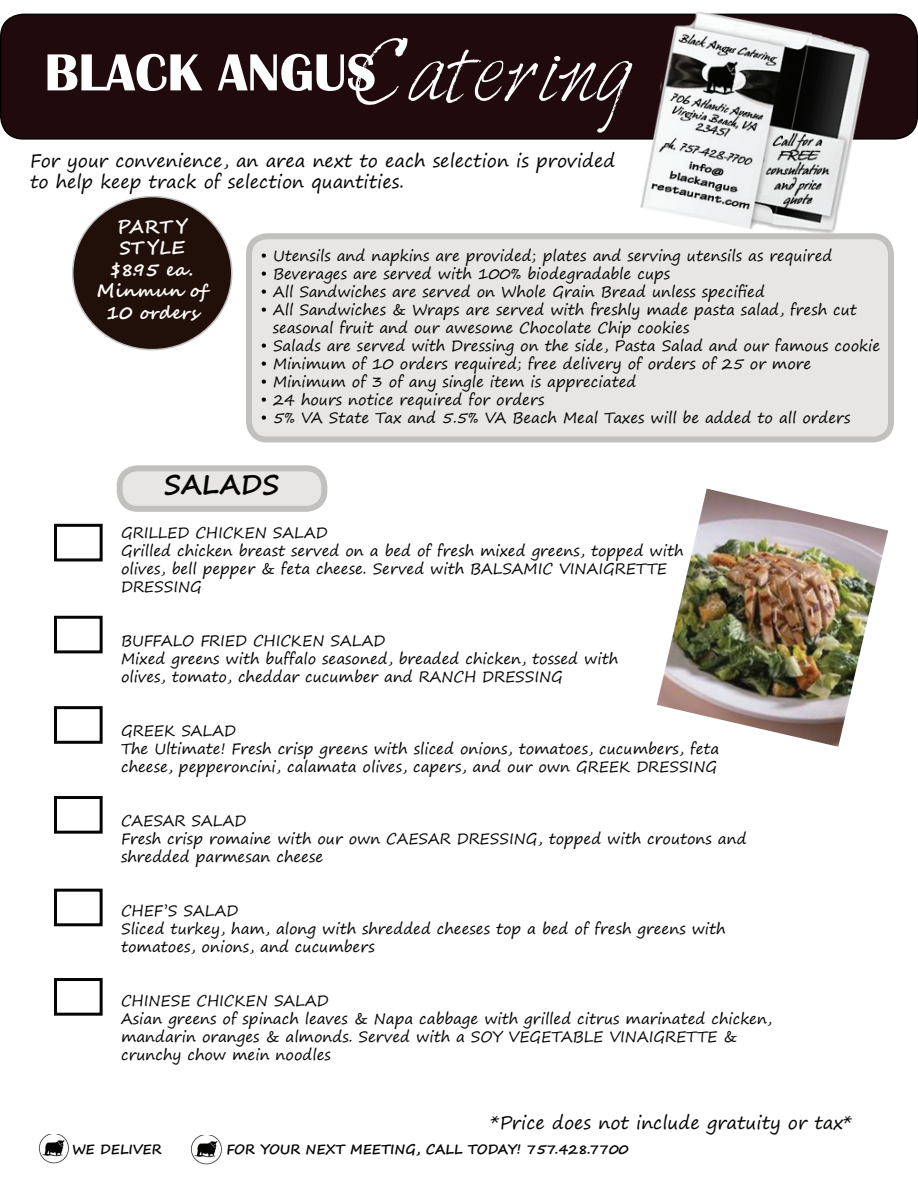
<style>
.page{position:relative;width:918px;height:1188px;background:#fff}
.page>*{position:absolute;margin:0;border:0;box-sizing:border-box;transform-origin:0 0}
.t1{font:72px "Harabara Hand";color:#fdfefe}
.t2{font:700 54px "Britannic";color:#fdfefe}
.t3{font:700 27px "Segoe Print";color:#040503}
.t4{font:18px/21.6px "Segoe Print";color:#040503}
.t5{font:700 18px/21.6px "Segoe Script";color:#fffefc;text-align:center}
.t6{font:15px/18px "Segoe Print";color:#040503}
.t7{font:700 13.5px "Segoe Print";color:#040503}
</style>
<div class="page">
<div style="left:1px;top:14px;width:916px;height:125px;background:#200a0e;border-radius:22px"></div>
<div style="left:0;top:14px;width:918px;height:126px;border:2px solid #040503;border-radius:22px"></div>
<img style="left:634px;top:11px;width:248px;height:222px">
<img style="left:39px;top:1134px;width:30px;height:30px">
<img style="left:191px;top:1135px;width:30px;height:30px">
<div style="left:249px;top:236px;width:642px;height:204px;background:#e7e6e5;border-radius:18px"></div>
<div style="left:246px;top:233px;width:648px;height:210px;border:6px solid #c1c0bf;border-radius:18px"></div>
<div style="left:73px;top:197px;width:159px;height:153px;background:#201009;border-radius:50%"></div>
<div style="left:120px;top:468px;width:204px;height:41px;background:#e7e6e5;border-radius:18px"></div>
<div style="left:117px;top:465px;width:210px;height:47px;border:6px solid #c1c0bf;border-radius:18px"></div>
<div style="left:54px;top:524px;width:49px;height:37px;border:3px solid #040503"></div>
<div style="left:54px;top:616px;width:49px;height:37px;border:3px solid #040503"></div>
<div style="left:54px;top:706px;width:49px;height:38px;border:3px solid #040503"></div>
<div style="left:54px;top:796px;width:49px;height:38px;border:3px solid #040503"></div>
<div style="left:54px;top:889px;width:49px;height:37px;border:3px solid #040503"></div>
<div style="left:54px;top:978px;width:49px;height:38px;border:3px solid #040503"></div>
<img style="left:657px;top:489px;width:231px;height:258px">
<h1 class="t1" style="left:356px;top:34px;width:279px">Catering</h1>
<h2 class="t2" style="left:44px;top:42px;width:333px">BLACK ANGUS</h2>
<p class="t4" style="left:30px;top:149px;width:587px">For your convenience, an area next to each selection is provided to help keep track of selection quantities.</p>
<p class="t5" style="left:97px;top:216px;width:115px">PART Y<br>ST YLE $8.95 ea.<br>Minmun of<br>10 orders</p>
<p class="t6" style="left:261px;top:247px;width:573px">• Utensils and napkins are provided; plates and serving utensils as required</p>
<p class="t6" style="left:261px;top:265px;width:411px">• Beverages are served with 100% biodegradable cups</p>
<p class="t6" style="left:261px;top:283px;width:506px">• All Sandwiches are served on Whole Grain Bread unless specified</p>
<p class="t6" style="left:273px;top:301px;width:586px;text-indent:-12px">• All Sandwiches &amp; Wraps are served with freshly made pasta salad, fresh cut seasonal fruit and our awesome Chocolate Chip cookies</p>
<p class="t6" style="left:261px;top:337px;width:621px">• Salads are served with Dressing on the side, Pasta Salad and our famous cookie</p>
<p class="t6" style="left:261px;top:355px;width:552px">• Minimum of 10 orders required; free delivery of orders of 25 or more</p>
<p class="t6" style="left:261px;top:373px;width:377px">• Minimum of 3 of any single item is appreciated</p>
<p class="t6" style="left:261px;top:391px;width:285px">• 24 hours notice required for orders</p>
<p class="t6" style="left:261px;top:409px;width:591px">• 5% VA State Tax and 5.5% VA Beach Meal Taxes will be added to all orders</p>
<h3 class="t3" style="left:164px;top:460px;width:117px">SALADS</h3>
<p class="t6" style="left:121px;top:524px;width:564px">GRILLED CHICKEN SALAD<br>Grilled chicken breast served on a bed of fresh mixed greens, topped with olives, bell pepper &amp; feta cheese. Served with BALSAMIC VINAIGRETTE DRESSING</p>
<p class="t6" style="left:121px;top:632px;width:499px">BUFFALO FRIED CHICKEN SALAD<br>Mixed greens with buffalo seasoned, breaded chicken, tossed with olives, tomato, cheddar cucumber and RANCH DRESSING</p>
<p class="t6" style="left:121px;top:722px;width:600px">GREEK SALAD<br>The Ultimate! Fresh crisp greens with sliced onions, tomatoes, cucumbers, feta cheese, pepperoncini, calamata olives, capers, and our own GREEK DRESSING</p>
<p class="t6" style="left:121px;top:812px;width:627px">CAESAR SALAD<br>Fresh crisp romaine with our own CAESAR DRESSING, topped with croutons and shredded parmesan cheese</p>
<p class="t6" style="left:121px;top:902px;width:606px">CHEF’S SALAD<br>Sliced turkey, ham, along with shredded cheeses top a bed of fresh greens with tomatoes, onions, and cucumbers</p>
<p class="t6" style="left:121px;top:992px;width:652px">CHINESE CHICKEN SALAD<br>Asian greens of spinach leaves &amp; Napa cabbage with grilled citrus marinated chicken, mandarin oranges &amp; almonds. Served with a SOY VEGETABLE VINAIGRETTE &amp; crunchy chow mein noodles</p>
<p class="t4" style="left:490px;top:1111px;width:363px">*Price does not include gratuity or tax*</p>
<p class="t7" style="left:72px;top:1137px;width:91px">WE DELIVER</p>
<p class="t7" style="left:226px;top:1137px;width:404px">FOR YOUR NEXT MEETING, CALL TODAY! 757.428.7700</p>
</div>
